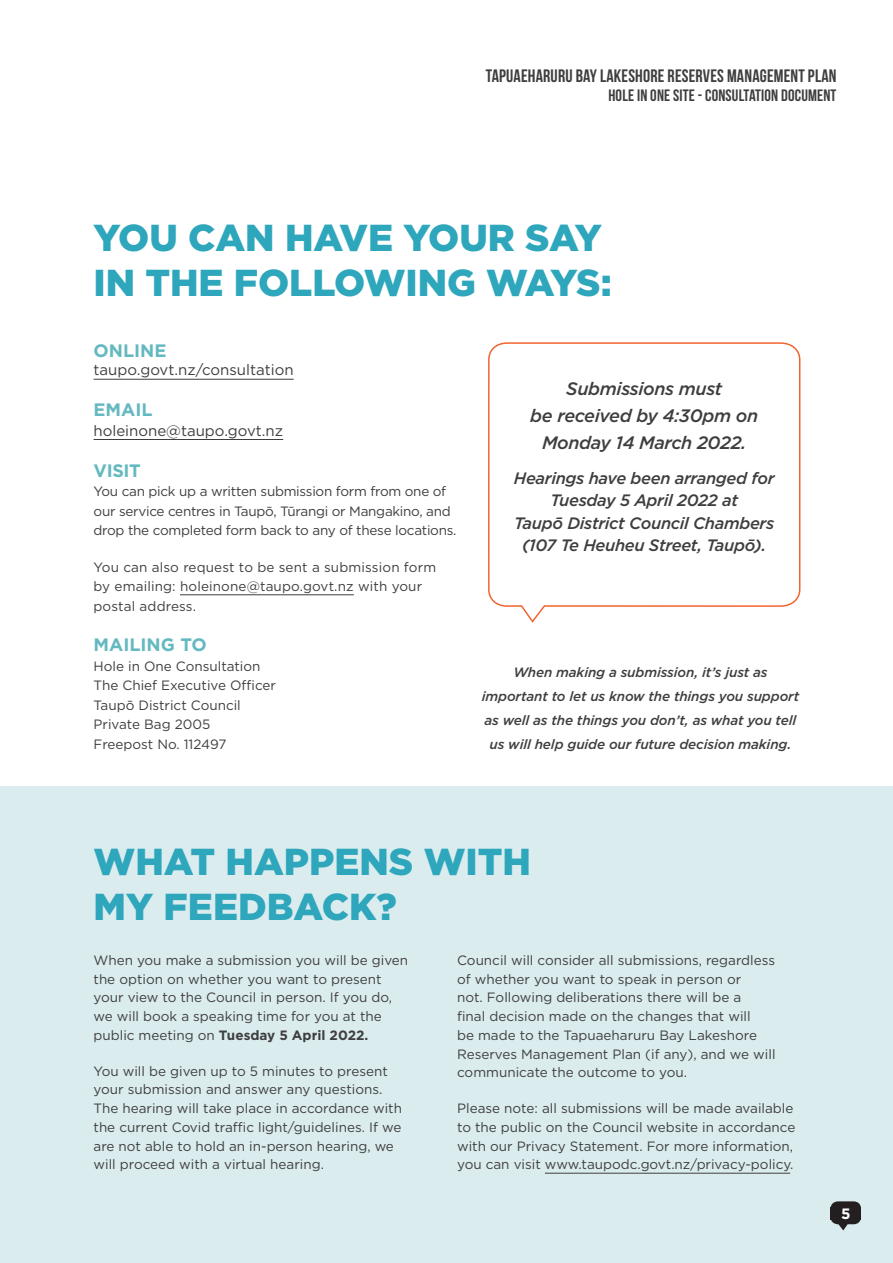
<style>
.page{position:relative;width:893px;height:1263px;background:#fff}
.page>*{position:absolute;margin:0;border:0;box-sizing:border-box;transform-origin:0 0}
.t1{font:900 37.5px/45px "Gotham";color:#2ea6bc}
.t2{font:italic 500 18px/27px "Gotham";letter-spacing:-.02em;color:#3e3e3f;text-align:center}
.t3{font:700 18px "Bebas Neue";letter-spacing:.01em;color:#3e3e3f}
.t4{font:700 18px "Gotham";color:#64b8c0}
.t5{font:italic 500 16.5px/22.5px "Gotham";letter-spacing:-.02em;color:#3e3e3f;text-align:center}
.t6{font:700 16.5px "Bebas Neue";letter-spacing:.01em;color:#3e3e3f}
.t7{font:15px "Gotham";color:#3e3e3f}
.t8{font:700 15px "Gotham";color:#fff}
.t9{font:13.5px/18.8px "Gotham";color:#3e3e3f}
.t10{font:italic 500 13.5px/24px "Gotham";letter-spacing:-.01em;color:#3e3e3f;text-align:center}
.t11{font:13.5px/19.5px "Gotham";letter-spacing:-.02em;color:#3e3e3f}
.s1{font-weight:700}
</style>
<div class="page">
<div style="left:0;top:787px;width:893px;height:476px;background:#dbecee"></div>
<hr style="left:545px;top:1173px;width:245px;height:1px;background:#3e3e3f">
<svg style="left:488px;top:342px;width:313px;height:281px"></svg>
<hr style="left:94px;top:379px;width:200px;height:1px;background:#3e3e3f">
<hr style="left:94px;top:439px;width:189px;height:1px;background:#3e3e3f">
<hr style="left:180px;top:594px;width:174px;height:1px;background:#3e3e3f">
<svg style="left:831px;top:1201px;width:30px;height:29px"></svg>
<div style="left:831px;top:1207px;width:30px;height:12px;background:#231f20"></div>
<h2 class="t3" style="left:486px;top:65px;width:352px">TAPUAEHARURU BAY LAKESHORE RESERVES MANAGEMENT PLAN</h2>
<p class="t6" style="left:608px;top:87px;width:230px">HOLE IN ONE SITE - CONSULTATION DOCUMENT</p>
<h1 class="t1" style="left:94px;top:215px;width:520px">YOU CAN HAVE YOUR SAY<br>IN THE FOLLOWING WAYS:</h1>
<h2 class="t4" style="left:94px;top:338px;width:74px">ONLINE</h2>
<p class="t7" style="left:94px;top:361px;width:202px">taupo.govt.nz/consultation</p>
<h2 class="t4" style="left:94px;top:398px;width:61px">EMAIL</h2>
<p class="t7" style="left:94px;top:421px;width:191px">holeinone@taupo.govt.nz</p>
<h2 class="t4" style="left:94px;top:458px;width:49px">VISIT</h2>
<p class="t11" style="left:94px;top:481px;width:364px">You can pick up a written submission form from one of our service centres in Taupō, Tūrangi or Mangakino, and drop the completed form back to any of these locations.</p>
<p class="t9" style="left:94px;top:557px;width:344px;line-height:19.5px">You can also request to be sent a submission form by emailing: holeinone@taupo.govt.nz with your postal address.</p>
<h2 class="t4" style="left:94px;top:633px;width:115px">MAILING TO</h2>
<p class="t9" style="left:94px;top:656px;width:184px;line-height:19.5px">Hole in One Consultation<br>The Chief Executive Officer<br>Taupō District Council<br>Private Bag 2005<br>Freepost No. 112497</p>
<h2 class="t2" style="left:530px;top:374px;width:229px">Submissions must<br>be received by 4:30pm on<br>Monday 14 March 2022.</h2>
<p class="t5" style="left:514px;top:467px;width:262px">Hearings have been arranged for<br>Tuesday 5 April 2022 at<br>Taupō District Council Chambers (107 Te Heuheu Street, Taupō).</p>
<p class="t10" style="left:482px;top:660px;width:319px">When making a submission, it’s just as important to let us know the things you support as well as the things you don’t, as what you tell us will help guide our future decision making.</p>
<h1 class="t1" style="left:94px;top:838px;width:439px">WHAT HAPPENS WITH<br>MY FEEDBACK?</h1>
<p class="t9" style="left:94px;top:950px;width:316px">When you make a submission you will be given the option on whether you want to present your view to the Council in person. If you do, we will book a speaking time for you at the public meeting on <span class="s1">Tuesday 5 April 2022.</span></p>
<p class="t9" style="left:94px;top:1061px;width:310px">You will be given up to 5 minutes to present your submission and answer any questions.<br>The hearing will take place in accordance with the current Covid traffic light/guidelines. If we are not able to hold an in-person hearing, we will proceed with a virtual hearing.</p>
<p class="t9" style="left:457px;top:950px;width:320px">Council will consider all submissions, regardless of whether you want to speak in person or<br>not. Following deliberations there will be a<br>final decision made on the changes that will<br>be made to the Tapuaeharuru Bay Lakeshore Reserves Management Plan (if any), and we will communicate the outcome to you.</p>
<p class="t9" style="left:457px;top:1099px;width:340px">Please note: all submissions will be made available to the public on the Council website in accordance with our Privacy Statement. For more information, you can visit www.taupodc.govt.nz/privacy-policy.</p>
<p class="t8" style="left:841px;top:1204px;width:11px">5</p>
</div>
